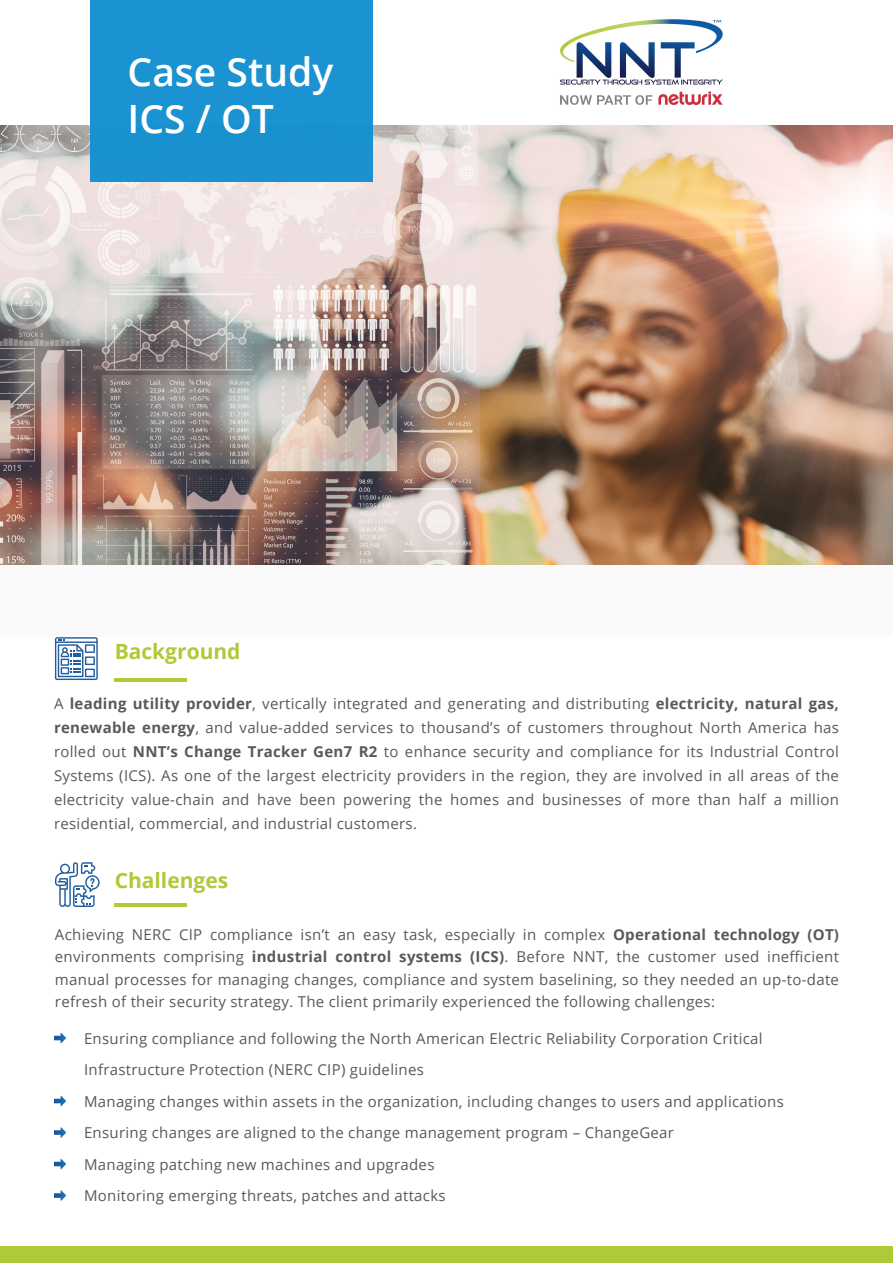
<style>
.page{position:relative;width:893px;height:1263px;background:#fff}
.page>*{position:absolute;margin:0;border:0;box-sizing:border-box;transform-origin:0 0}
.t1{font:600 39px/46.8px "Open Sans";color:#fff}
.t2{font:700 21px "Open Sans";color:#aeca36}
.t3{font:15px/24px "Open Sans";letter-spacing:.02em;color:#58595b;text-align:justify}
.s1{font-weight:700}
</style>
<div class="page">
<div style="left:0;top:547px;width:893px;height:89px;background:#fafafa"></div>
<img style="left:0;top:125px;width:893px;height:440px">
<div style="left:90px;top:0;width:283px;height:181px;background:#1690d0"></div>
<hr style="left:115px;top:904px;width:72px;height:3px;background:#aeca36">
<svg style="left:55px;top:862px;width:45px;height:45px"></svg>
<hr style="left:115px;top:678px;width:72px;height:4px;background:#aeca36">
<svg style="left:55px;top:637px;width:43px;height:43px"></svg>
<svg style="left:54px;top:1033px;width:12px;height:10px"></svg>
<svg style="left:54px;top:1096px;width:12px;height:10px"></svg>
<svg style="left:54px;top:1127px;width:12px;height:11px"></svg>
<svg style="left:54px;top:1159px;width:12px;height:10px"></svg>
<svg style="left:54px;top:1190px;width:12px;height:11px"></svg>
<div style="left:0;top:1246px;width:893px;height:17px;background:#aeca36"></div>
<img style="left:560px;top:19px;width:163px;height:85px">
<h1 class="t1" style="left:128px;top:48px;width:207px">Case Study<br>ICS / OT</h1>
<h2 class="t2" style="left:115px;top:636px;width:127px">Background</h2>
<p class="t3" style="left:54px;top:691px;width:786px">A <span class="s1">leading utility provider</span>, vertically integrated and generating and distributing <span class="s1">electricity, natural gas, renewable energy</span>, and value-added services to thousand’s of customers throughout North America has rolled out <span class="s1">NNT’s Change Tracker Gen7 R2</span> to enhance security and compliance for its Industrial Control Systems (ICS). As one of the largest electricity providers in the region, they are involved in all areas of the electricity value-chain and have been powering the homes and businesses of more than half a million residential, commercial, and industrial customers.</p>
<h2 class="t2" style="left:115px;top:865px;width:115px">Challenges</h2>
<p class="t3" style="left:55px;top:923px;width:786px;line-height:22.5px">Achieving NERC CIP compliance isn’t an easy task, especially in complex <span class="s1">Operational technology (OT) </span>environments comprising <span class="s1">industrial control systems (ICS)</span>. Before NNT, the customer used inefficient manual processes for managing changes, compliance and system baselining, so they needed an up-to-date refresh of their security strategy. The client primarily experienced the following challenges:</p>
<p class="t3" style="left:84px;top:1022px;width:701px;line-height:31.5px;text-align:left">Ensuring compliance and following the North American Electric Reliability Corporation Critical Infrastructure Protection (NERC CIP) guidelines<br>Managing changes within assets in the organization, including changes to users and applications Ensuring changes are aligned to the change management program – ChangeGear<br>Managing patching new machines and upgrades<br>Monitoring emerging threats, patches and attacks</p>
</div>
